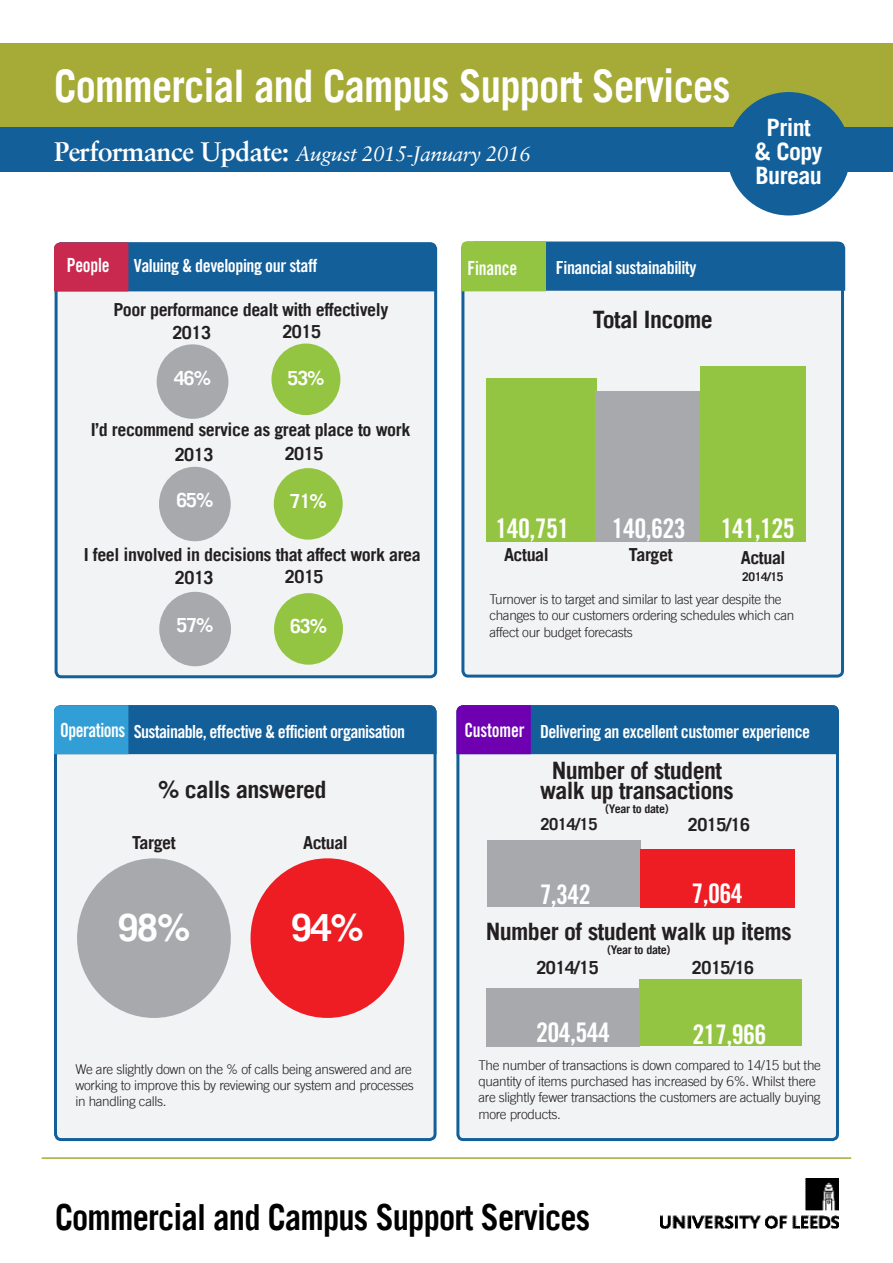
<style>
.page{position:relative;width:893px;height:1263px;background:#fff}
.page>*{position:absolute;margin:0;border:0;box-sizing:border-box;transform-origin:0 0}
.t1{font:700 45px "Trade Gothic LT";letter-spacing:-.02em;color:#fff;scale:.9 1}
.t2{font:700 37.5px "Trade Gothic LT";color:#fff}
.t3{font:700 36px "Trade Gothic LT";letter-spacing:-.025em;color:#000;scale:.9 1}
.t4{font:27px "Trade Gothic LT Std Bd Cn 20";letter-spacing:-.025em;color:#fff}
.t5{font:700 24px/19.5px "Trade Gothic LT";letter-spacing:-.025em;color:#231f20;text-align:center}
.t6{font:700 24px/24px "Trade Gothic LT";letter-spacing:-.025em;color:#fff}
.t7{font:italic 21px "Sabon LT";letter-spacing:-.025em;color:#fff}
.t8{font:19.5px "Trade Gothic LT Std Bd Cn 20";letter-spacing:-.01em;color:#fff;scale:.9 1}
.t9{font:700 19.5px "Trade Gothic LT";letter-spacing:-.05em;color:#fff}
.t10{font:700 18px "Trade Gothic LT";letter-spacing:-.025em;color:#231f20}
.t11{font:18px "Trade Gothic LT Std Bd Cn 20";letter-spacing:-.03em;color:#fff}
.t12{font:700 16.5px "Trade Gothic LT";letter-spacing:-.025em;color:#231f20}
.t13{font:300 13.5px/16.2px "Trade Gothic LT";letter-spacing:-.025em;color:#231f20}
.t14{font:700 12px "Trade Gothic LT";letter-spacing:-.025em;color:#231f20}
.s1{font-weight:700;font-style:normal;font-size:27px}
.s2{font-size:19.5px}
</style>
<div class="page">
<div style="left:463px;top:243px;width:379px;height:433px;background:#f2f3f4;border-radius:5px"></div>
<div style="left:461px;top:242px;width:383px;height:436px;border:3px solid #135f9a;border-radius:5px"></div>
<div style="left:56px;top:707px;width:379px;height:432px;background:#f2f3f4;border-radius:6px"></div>
<div style="left:54px;top:705px;width:383px;height:436px;border:3px solid #135f9a;border-radius:6px"></div>
<div style="left:458px;top:707px;width:379px;height:432px;background:#f2f3f4;border-radius:5px"></div>
<div style="left:456px;top:705px;width:383px;height:436px;border:3px solid #135f9a;border-radius:5px"></div>
<div style="left:0;top:43px;width:893px;height:124px;background:#a6ab37"></div>
<div style="left:0;top:128px;width:893px;height:44px;background:#135f9a"></div>
<hr style="left:42px;top:1157px;width:809px;height:2px;background:#a6ab37">
<img style="left:660px;top:1178px;width:178px;height:51px">
<div style="left:56px;top:244px;width:380px;height:433px;background:#f2f3f4;border-radius:5px"></div>
<div style="left:55px;top:242px;width:382px;height:436px;border:3px solid #135f9a;border-radius:5px"></div>
<svg style="left:54px;top:705px;width:383px;height:49px;background:#196ba5"></svg>
<svg style="left:54px;top:242px;width:383px;height:49px;background:#36558b"></svg>
<svg style="left:461px;top:241px;width:384px;height:50px;background:#337887"></svg>
<svg style="left:456px;top:705px;width:383px;height:49px;background:#254d9e"></svg>
<div style="left:727px;top:92px;width:123px;height:123px;background:#135f9a;border-radius:50%"></div>
<div style="left:487px;top:378px;width:110px;height:164px;background:#93c542"></div>
<div style="left:596px;top:391px;width:105px;height:151px;background:#a8a9ad"></div>
<div style="left:77px;top:858px;width:154px;height:160px;background:#a8a9ad;border-radius:50%"></div>
<div style="left:251px;top:858px;width:153px;height:160px;background:#ee1d23;border-radius:50%"></div>
<div style="left:487px;top:840px;width:153px;height:67px;background:#a8a9ad"></div>
<div style="left:640px;top:849px;width:155px;height:58px;background:#ee1d23"></div>
<div style="left:639px;top:979px;width:162px;height:67px;background:#93c542"></div>
<div style="left:487px;top:988px;width:153px;height:58px;background:#a8a9ad"></div>
<div style="left:700px;top:367px;width:105px;height:175px;background:#93c542"></div>
<div style="left:274px;top:593px;width:69px;height:72px;background:#93c542;border-radius:50%"></div>
<div style="left:159px;top:592px;width:72px;height:74px;background:#a8a9ad;border-radius:50%"></div>
<div style="left:274px;top:468px;width:69px;height:72px;background:#93c542;border-radius:50%"></div>
<div style="left:159px;top:467px;width:72px;height:74px;background:#a8a9ad;border-radius:50%"></div>
<div style="left:271px;top:344px;width:69px;height:71px;background:#93c542;border-radius:50%"></div>
<div style="left:157px;top:344px;width:71px;height:75px;background:#a8a9ad;border-radius:50%"></div>
<p class="t1" style="left:54px;top:59px;width:753px">Commercial and Campus Support Services</p>
<p class="t7" style="left:54px;top:142px;width:478px"><span class="s1">Performance Update:</span> August 2015-January 2016</p>
<p class="t6" style="left:767px;top:115px;width:46px">Print</p>
<p class="t6" style="left:755px;top:139px;width:69px">&amp; Copy<br>Bureau</p>
<p class="t8" style="left:67px;top:254px;width:49px">People</p>
<p class="t8" style="left:468px;top:256px;width:57px">Finance</p>
<p class="t11" style="left:134px;top:255px;width:185px">Valuing &amp; developing our staff</p>
<p class="t11" style="left:556px;top:257px;width:142px">Financial sustainability</p>
<p class="t10" style="left:113px;top:299px;width:276px">Poor performance dealt with effectively</p>
<p class="t10" style="left:172px;top:321px;width:40px">2013</p>
<p class="t10" style="left:282px;top:320px;width:40px">2015</p>
<p class="t9" style="left:174px;top:366px;width:39px">46%</p>
<p class="t9" style="left:288px;top:366px;width:39px">53%</p>
<p class="t10" style="left:91px;top:419px;width:321px">I’d recommend service as great place to work</p>
<p class="t10" style="left:175px;top:444px;width:40px">2013</p>
<p class="t10" style="left:285px;top:443px;width:40px">2015</p>
<p class="t9" style="left:176px;top:488px;width:39px">65%</p>
<p class="t9" style="left:290px;top:489px;width:39px">71%</p>
<p class="t5" style="left:593px;top:309px;width:122px">Total Income</p>
<p class="t10" style="left:84px;top:543px;width:338px">I feel involved in decisions that affect work area</p>
<p class="t10" style="left:175px;top:567px;width:40px">2013</p>
<p class="t10" style="left:285px;top:566px;width:40px">2015</p>
<p class="t9" style="left:177px;top:613px;width:39px">57%</p>
<p class="t9" style="left:290px;top:614px;width:39px">63%</p>
<p class="t4" style="left:495px;top:512px;width:75px">140,751</p>
<p class="t4" style="left:612px;top:512px;width:75px">140,623</p>
<p class="t4" style="left:721px;top:512px;width:75px">141,125</p>
<p class="t10" style="left:504px;top:543px;width:46px">Actual</p>
<p class="t10" style="left:629px;top:543px;width:45px">Target</p>
<p class="t10" style="left:741px;top:546px;width:46px">Actual</p>
<p class="t14" style="left:742px;top:569px;width:43px">2014/15</p>
<p class="t13" style="left:489px;top:591px;width:306px">Turnover is to target and similar to last year despite the changes to our customers ordering schedules which can affect our budget forecasts</p>
<p class="t11" style="left:60px;top:720px;width:347px"><span class="s2">Operations</span> Sustainable, effective &amp; efficient organisation</p>
<p class="t8" style="left:464px;top:719px;width:68px">Customer</p>
<p class="t5" style="left:158px;top:779px;width:170px">% calls answered</p>
<p class="t10" style="left:132px;top:831px;width:45px">Target</p>
<p class="t10" style="left:303px;top:831px;width:46px">Actual</p>
<p class="t11" style="left:540px;top:720px;width:272px">Delivering an excellent customer experience</p>
<p class="t5" style="left:540px;top:761px;width:195px">Number of student walk up transactions</p>
<p class="t14" style="left:605px;top:801px;width:65px">(Year to date)</p>
<p class="t12" style="left:540px;top:814px;width:59px">2014/15</p>
<p class="t10" style="left:688px;top:813px;width:64px">2015/16</p>
<p class="t4" style="left:540px;top:878px;width:53px">7,342</p>
<p class="t4" style="left:691px;top:877px;width:53px">7,064</p>
<p class="t2" style="left:117px;top:904px;width:75px">98%</p>
<p class="t2" style="left:291px;top:904px;width:75px">94%</p>
<p class="t13" style="left:75px;top:1061px;width:340px">We are slightly down on the % of calls being answered and are working to improve this by reviewing our system and processes in handling calls.</p>
<p class="t5" style="left:486px;top:921px;width:308px">Number of student walk up items</p>
<p class="t14" style="left:607px;top:942px;width:65px">(Year to date)</p>
<p class="t10" style="left:536px;top:956px;width:64px">2014/15</p>
<p class="t10" style="left:692px;top:956px;width:64px">2015/16</p>
<p class="t4" style="left:536px;top:1016px;width:75px">204,544</p>
<p class="t4" style="left:692px;top:1017px;width:75px">217,966</p>
<p class="t13" style="left:478px;top:1057px;width:344px">The number of transactions is down compared to 14/15 but the quantity of items purchased has increased by 6%. Whilst there are slightly fewer transactions the customers are actually buying more products.</p>
<p class="t3" style="left:55px;top:1195px;width:596px">Commercial and Campus Support Services</p>
</div>
